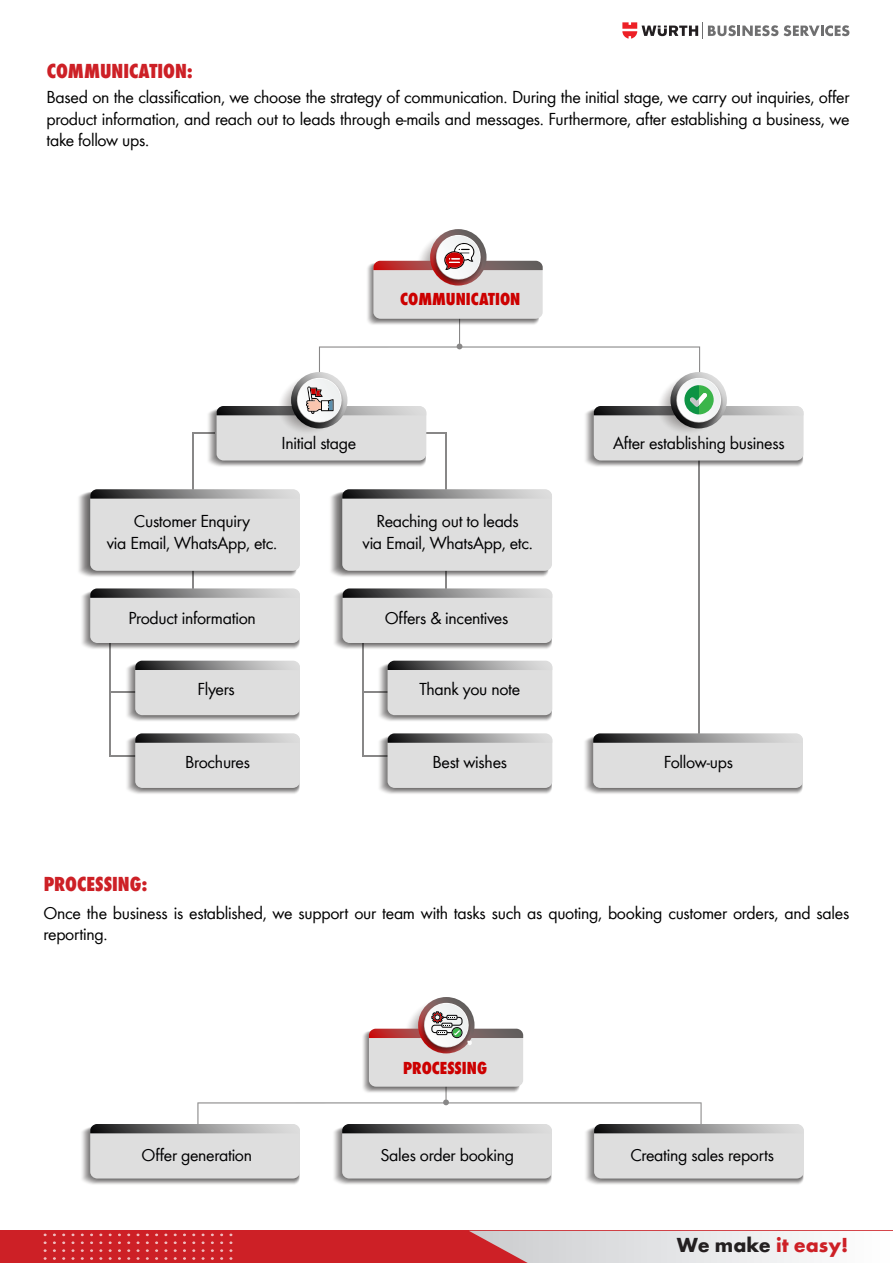
<style>
.page{position:relative;width:893px;height:1263px;background:#fff}
.page>*{position:absolute;margin:0;border:0;box-sizing:border-box;transform-origin:0 0}
.t1{font:800 condensed 21px "Wuerth";color:#cd2026}
.t2{font:700 21px "Wuerth";color:#cd2026}
.t3{font:18px/21.6px "Wuerth";letter-spacing:-.015em;color:#000001;text-align:center}
.t4{font:800 condensed 18px "Wuerth";color:#c00}
.s1{color:#231f20}
</style>
<div class="page">
<hr style="left:446px;top:432px;width:1px;height:78px;background:#888787">
<hr style="left:446px;top:541px;width:1px;height:78px;background:#888787">
<hr style="left:699px;top:451px;width:1px;height:303px;background:#888787">
<hr style="left:192px;top:541px;width:1px;height:78px;background:#888787">
<hr style="left:109px;top:637px;width:1px;height:120px;background:#888787">
<hr style="left:110px;top:691px;width:53px;height:1px;background:#888787">
<hr style="left:110px;top:755px;width:53px;height:2px;background:#888787">
<hr style="left:362px;top:691px;width:54px;height:1px;background:#888787">
<hr style="left:362px;top:755px;width:54px;height:2px;background:#888787">
<hr style="left:362px;top:643px;width:1px;height:114px;background:#888787">
<hr style="left:192px;top:432px;width:1px;height:78px;background:#888787">
<svg style="left:784px;top:25px;width:65px;height:11px"></svg>
<svg style="left:622px;top:22px;width:156px;height:17px"></svg>
<svg style="left:78px;top:489px;width:222px;height:89px;background:#d0d0d0"></svg>
<svg style="left:330px;top:489px;width:222px;height:89px;background:#d0d0d0"></svg>
<svg style="left:82px;top:588px;width:218px;height:62px;background:#ccc"></svg>
<svg style="left:334px;top:588px;width:218px;height:62px;background:#ccc"></svg>
<svg style="left:124px;top:661px;width:176px;height:60px;background:#cccbcc"></svg>
<svg style="left:377px;top:661px;width:175px;height:60px;background:#cbcbcb"></svg>
<svg style="left:127px;top:733px;width:173px;height:61px;background:#cbcbcb"></svg>
<svg style="left:379px;top:733px;width:173px;height:61px;background:#cbcbcb"></svg>
<svg style="left:585px;top:733px;width:218px;height:61px;background:#cbcbcb"></svg>
<svg style="left:82px;top:998px;width:722px;height:187px"></svg>
<svg style="left:193px;top:230px;width:610px;height:238px"></svg>
<div style="left:0;top:1231px;width:893px;height:32px;background:#cd2026"></div>
<svg style="left:469px;top:1231px;width:424px;height:32px;background:#e4d9db"></svg>
<svg style="left:229px;top:1230px;width:3px;height:30px"></svg>
<svg style="left:220px;top:1230px;width:3px;height:30px"></svg>
<svg style="left:211px;top:1230px;width:3px;height:30px"></svg>
<svg style="left:202px;top:1230px;width:3px;height:30px"></svg>
<svg style="left:192px;top:1230px;width:3px;height:30px"></svg>
<svg style="left:183px;top:1230px;width:3px;height:30px"></svg>
<svg style="left:174px;top:1230px;width:3px;height:30px"></svg>
<svg style="left:164px;top:1230px;width:3px;height:30px"></svg>
<svg style="left:155px;top:1230px;width:3px;height:30px"></svg>
<svg style="left:146px;top:1230px;width:3px;height:30px"></svg>
<svg style="left:137px;top:1230px;width:3px;height:30px"></svg>
<svg style="left:127px;top:1230px;width:3px;height:30px"></svg>
<svg style="left:118px;top:1230px;width:3px;height:30px"></svg>
<svg style="left:109px;top:1230px;width:3px;height:30px"></svg>
<svg style="left:99px;top:1230px;width:3px;height:30px"></svg>
<svg style="left:90px;top:1230px;width:3px;height:30px"></svg>
<svg style="left:81px;top:1230px;width:3px;height:30px"></svg>
<svg style="left:71px;top:1230px;width:4px;height:30px"></svg>
<svg style="left:62px;top:1230px;width:3px;height:30px"></svg>
<svg style="left:53px;top:1230px;width:3px;height:30px"></svg>
<svg style="left:44px;top:1230px;width:3px;height:30px"></svg>
<p class="t1" style="left:47px;top:57px;width:148px">COMMUNICATION:</p>
<p class="t3" style="left:47px;top:86px;width:804px;text-align:justify">Based on the classification, we choose the strategy of communication. During the initial stage, we carry out inquiries, offer product information, and reach out to leads through e-mails and messages. Furthermore, after establishing a business, we take follow ups.</p>
<p class="t4" style="left:400px;top:286px;width:122px">COMMUNICATION</p>
<p class="t3" style="left:282px;top:431px;width:76px">Initial stage</p>
<p class="t3" style="left:107px;top:509px;width:172px">Customer Enquiry<br>via Email, WhatsApp, etc.</p>
<p class="t3" style="left:128px;top:606px;width:129px">Product information</p>
<p class="t3" style="left:363px;top:509px;width:172px">Reaching out to leads<br>via Email, WhatsApp, etc.</p>
<p class="t3" style="left:385px;top:606px;width:125px">Offers &amp; incentives</p>
<p class="t3" style="left:197px;top:677px;width:39px">Flyers</p>
<p class="t3" style="left:419px;top:677px;width:102px">Thank you note</p>
<p class="t3" style="left:613px;top:431px;width:173px">After establishing business</p>
<p class="t3" style="left:185px;top:750px;width:66px">Brochures</p>
<p class="t3" style="left:432px;top:750px;width:76px">Best wishes</p>
<p class="t3" style="left:664px;top:750px;width:71px">Follow-ups</p>
<p class="t1" style="left:44px;top:869px;width:106px">PROCESSING:</p>
<p class="t3" style="left:44px;top:901px;width:807px;text-align:left">Once the business is established, we support our team with tasks such as quoting, booking customer orders, and sales reporting.</p>
<p class="t4" style="left:403px;top:1056px;width:85px">PROCESSING</p>
<p class="t3" style="left:142px;top:1143px;width:112px">Offer generation</p>
<p class="t3" style="left:380px;top:1143px;width:135px">Sales order booking</p>
<p class="t3" style="left:630px;top:1143px;width:145px">Creating sales reports</p>
<p class="t2" style="left:677px;top:1230px;width:173px"><span class="s1">We make</span> it easy!</p>
</div>
